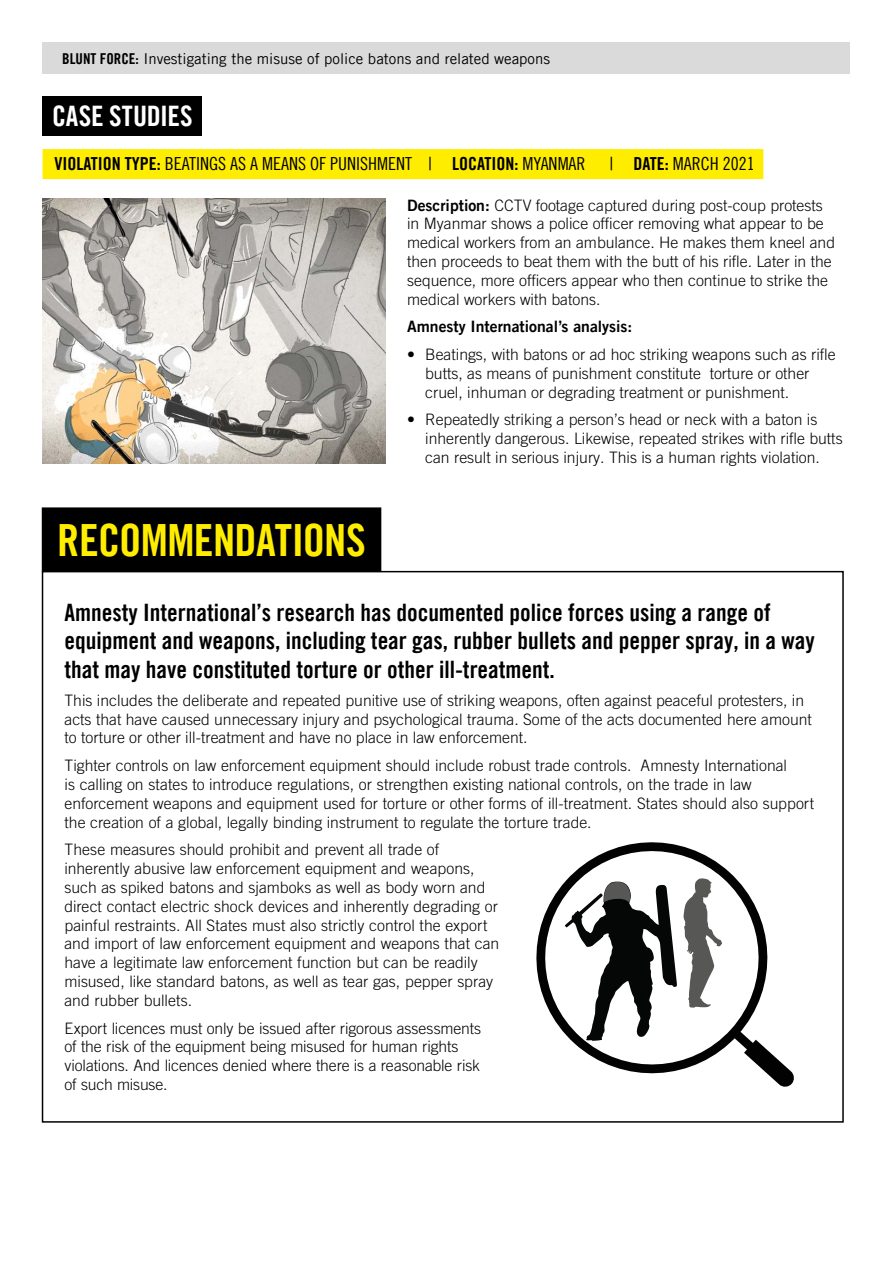
<style>
.page{position:relative;width:893px;height:1263px;background:#fff}
.page>*{position:absolute;margin:0;border:0;box-sizing:border-box;transform-origin:0 0}
.Bullet_points{font:44.4px "Amnesty Trade Gothic Bd Cn 20";letter-spacing:-.015em;color:#ffed00}
.Bullet_points-2{font:28.2px "Amnesty Trade Gothic Bd Cn 20";letter-spacing:-.005em;color:#fff}
.Body_copy{font:24px/28.8px "Amnesty Trade Gothic Bd Cn 20";color:#000}
.Bullet_points-3{font:18px "Amnesty Trade Gothic Cn 18";color:#000}
.Body_copy-2{font:300 15.75px/18.9px "Amnesty Trade Gothic";color:#000}
.Bullet_points-4{font:300 15.75px/18.9px "Amnesty Trade Gothic";color:#000}
.Bullet_points-5{font:15.75px "Amnesty Trade Gothic Bd 2";color:#000}
.Bullet_points-6{font:15px "Amnesty Trade Gothic";color:#000}
.s1{font-family:"Amnesty Trade Gothic Bd Cn 20"}
.s2{font-family:"Amnesty Trade Gothic Bd 2";font-weight:400}
</style>
<div class="page">
<div style="left:43px;top:43px;width:807px;height:31px;background:#dadada"></div>
<div style="left:43px;top:149px;width:720px;height:30px;background:#ffed00"></div>
<div style="left:43px;top:96px;width:159px;height:39px;background:#000"></div>
<div style="left:43px;top:508px;width:338px;height:63px;background:#000"></div>
<div style="left:42px;top:507px;width:339px;height:65px;border:2px solid #000"></div>
<img style="left:43px;top:199px;width:343px;height:264px">
<svg style="left:536px;top:842px;width:232px;height:232px"></svg>
<svg style="left:722px;top:1020px;width:72px;height:67px"></svg>
<p class="Bullet_points-6" style="left:62px;top:49px;width:489px"><span class="s1">BLUNT FORCE:</span> Investigating the misuse of police batons and related weapons</p>
<p class="Bullet_points-2" style="left:52px;top:99px;width:142px">CASE STUDIES</p>
<p class="Bullet_points-3" style="left:55px;top:153px;width:533px"><span class="s1">VIOLATION TYPE:</span> BEATINGS AS A MEANS OF PUNISHMENT | <span class="s1">LOCATION:</span> MYANMAR</p>
<p class="Bullet_points-3" style="left:610px;top:153px;width:147px">| <span class="s1">DATE:</span> MARCH 2021</p>
<p class="Body_copy-2" style="left:407px;top:195px;width:429px"><span class="s2">Description:</span> CCTV footage captured during post-coup protests in Myanmar shows a police officer removing what appear to be medical workers from an ambulance. He makes them kneel and then proceeds to beat them with the butt of his rifle. Later in the sequence, more officers appear who then continue to strike the medical workers with batons.</p>
<p class="Bullet_points-5" style="left:407px;top:317px;width:227px">Amnesty International’s analysis:</p>
<p class="Bullet_points-4" style="left:425px;top:345px;width:412px;text-indent:-18px">• Beatings, with batons or ad hoc striking weapons such as rifle butts, as means of punishment constitute torture or other cruel, inhuman or degrading treatment or punishment.</p>
<p class="Bullet_points-4" style="left:425px;top:410px;width:419px;text-indent:-18px">• Repeatedly striking a person’s head or neck with a baton is inherently dangerous. Likewise, repeated strikes with rifle butts can result in serious injury. This is a human rights violation.</p>
<p class="Bullet_points" style="left:57px;top:513px;width:310px">RECOMMENDATIONS</p>
<p class="Body_copy" style="left:65px;top:597px;width:752px">Amnesty International’s research has documented police forces using a range of equipment and weapons, including tear gas, rubber bullets and pepper spray, in a way that may have constituted torture or other ill-treatment.</p>
<p class="Body_copy-2" style="left:65px;top:690px;width:749px">This includes the deliberate and repeated punitive use of striking weapons, often against peaceful protesters, in acts that have caused unnecessary injury and psychological trauma. Some of the acts documented here amount to torture or other ill-treatment and have no place in law enforcement.</p>
<p class="Body_copy-2" style="left:65px;top:755px;width:751px">Tighter controls on law enforcement equipment should include robust trade controls. Amnesty International<br>is calling on states to introduce regulations, or strengthen existing national controls, on the trade in law enforcement weapons and equipment used for torture or other forms of ill-treatment. States should also support the creation of a global, legally binding instrument to regulate the torture trade.</p>
<p class="Body_copy-2" style="left:65px;top:840px;width:436px">These measures should prohibit and prevent all trade of inherently abusive law enforcement equipment and weapons, such as spiked batons and sjamboks as well as body worn and direct contact electric shock devices and inherently degrading or painful restraints. All States must also strictly control the export and import of law enforcement equipment and weapons that can have a legitimate law enforcement function but can be readily misused, like standard batons, as well as tear gas, pepper spray and rubber bullets.</p>
<p class="Body_copy-2" style="left:65px;top:1018px;width:418px">Export licences must only be issued after rigorous assessments of the risk of the equipment being misused for human rights violations. And licences denied where there is a reasonable risk of such misuse.</p>
</div>
